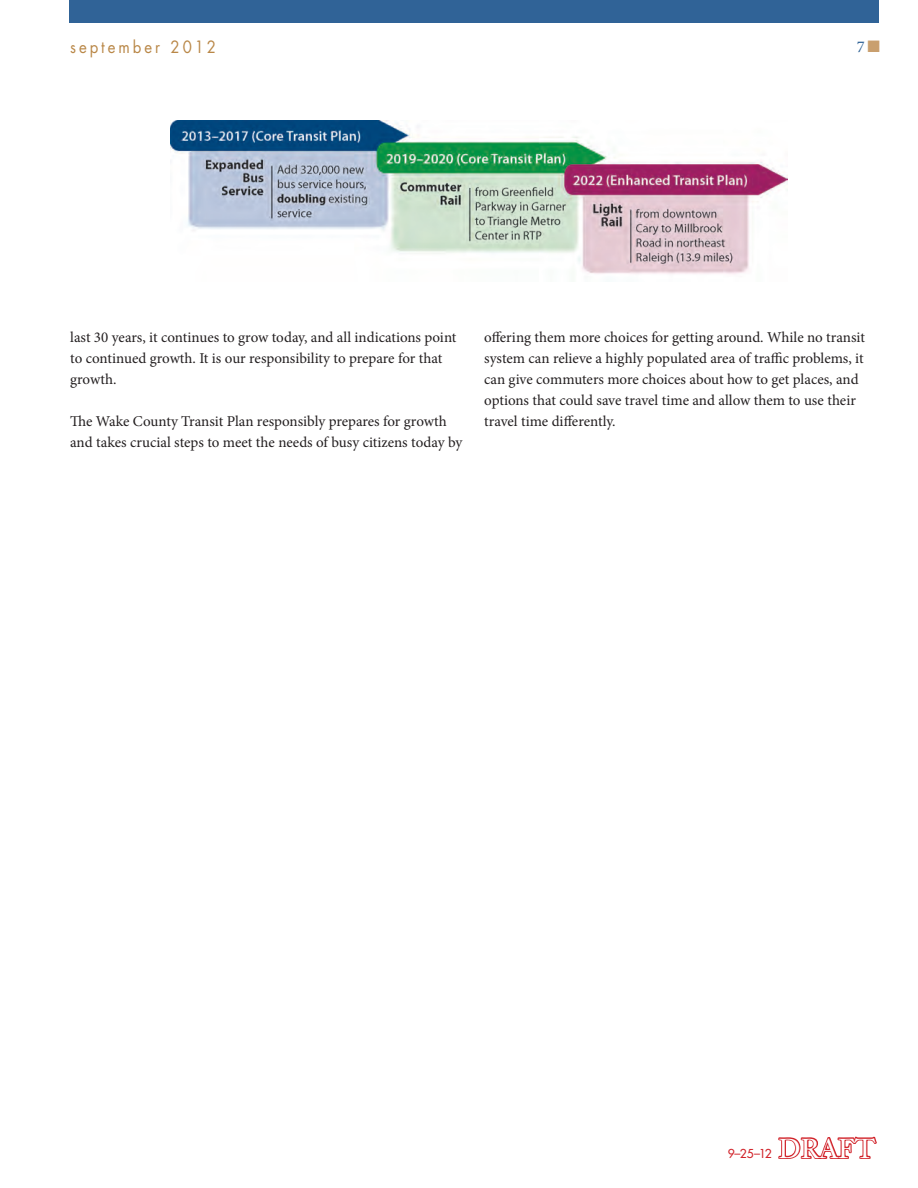
<style>
.page{position:relative;width:918px;height:1188px;background:#fff}
.page>*{position:absolute;margin:0;border:0;box-sizing:border-box;transform-origin:0 0}
.t1{font:27px "Janson Text";color:#fff}
.t2{font:16.5px "Futura";letter-spacing:.2em;color:#b98747;scale:.9 1}
.t3{font:16.5px "Minion Pro";color:#306397}
.text{font:15px/21px "Minion Pro";letter-spacing:-.005em;color:#231f20}
.t4{font:12px "Futura";color:#d1232a}
.s1{color:#c99f6e}
</style>
<div class="page">
<div style="left:69px;top:0;width:809px;height:22px;background:#306397"></div>
<svg style="left:778px;top:1136px;width:99px;height:23px"></svg>
<img style="left:170px;top:120px;width:618px;height:155px">
<p class="t2" style="left:70px;top:37px;width:164px">september 2012</p>
<p class="t3" style="left:857px;top:36px;width:25px">7 <span class="s1">■</span></p>
<p class="text" style="left:70px;top:327px;width:388px">last 30 years, it continues to grow today, and all indications point to continued growth. It is our responsibility to prepare for that growth.</p>
<p class="text" style="left:70px;top:411px;width:394px">The Wake County Transit Plan responsibly prepares for growth and takes crucial steps to meet the needs of busy citizens today by</p>
<p class="text" style="left:484px;top:327px;width:382px">offering them more choices for getting around. While no transit system can relieve a highly populated area of traffic problems, it can give commuters more choices about how to get places, and options that could save travel time and allow them to use their travel time differently.</p>
<p class="t4" style="left:728px;top:1146px;width:46px">9–25–12</p>
<h1 class="t1" style="left:778px;top:1131px;width:99px">DRAFT</h1>
</div>
